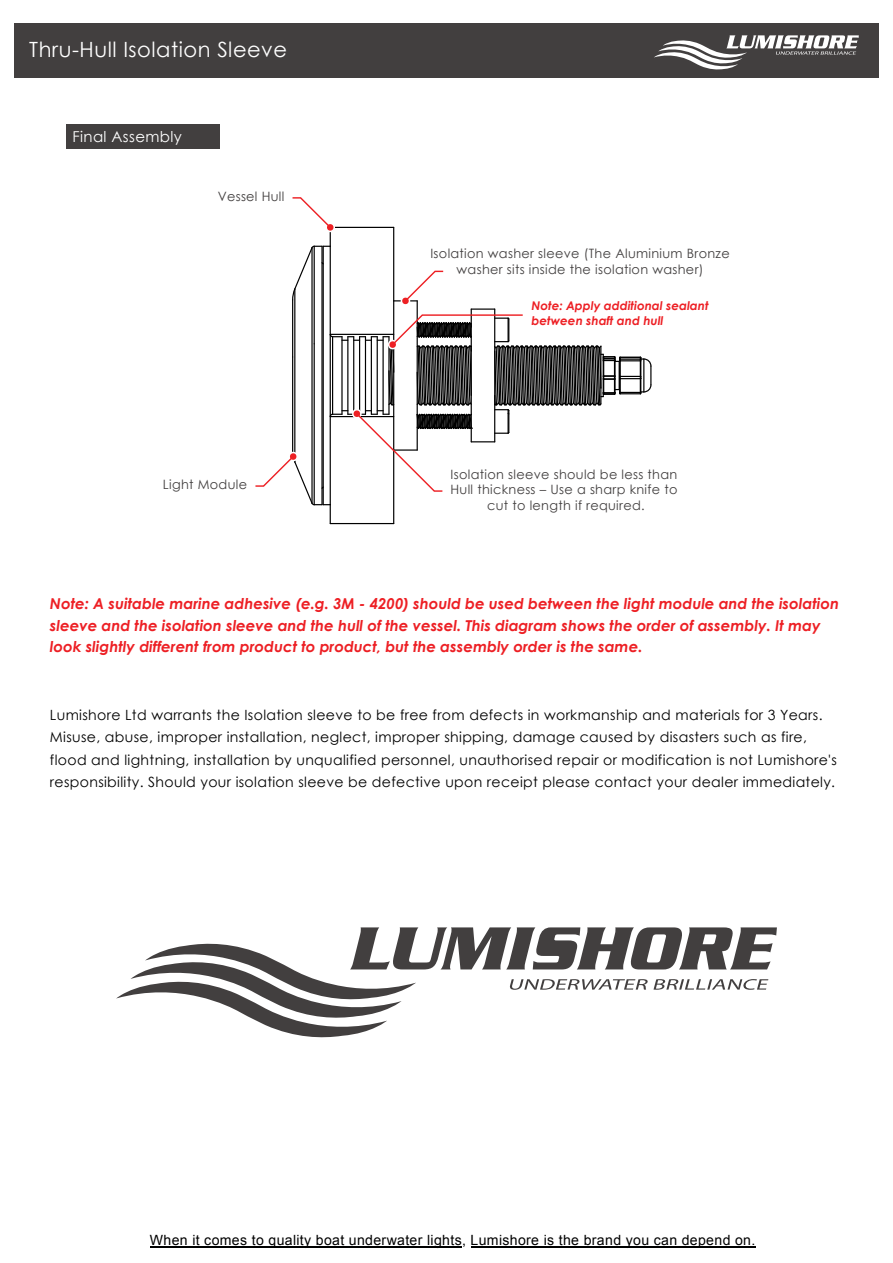
<style>
.page{position:relative;width:893px;height:1263px;background:#fff}
.page>*{position:absolute;margin:0;border:0;box-sizing:border-box;transform-origin:0 0}
.t1{font:21px "Century Gothic";letter-spacing:.025em;color:#fff}
.t2{font:italic 700 15px/21.6px "Century Gothic";color:#ed1f24}
.t3{font:15px "Century Gothic";letter-spacing:.025em;color:#fff}
.t4{font:14.1px/22.5px "Century Gothic";letter-spacing:.025em;color:#010101}
.t5{font:14.1px "Arial";letter-spacing:.025em;color:#000101}
.t6{font:12.9px/15.5px "Century Gothic";letter-spacing:.025em;color:#423f3f;text-align:center}
.t7{font:italic 700 12px/15px "Century Gothic";color:#ed1f24}
</style>
<div class="page">
<div style="left:14px;top:24px;width:864px;height:54px;background:#423f3f"></div>
<svg style="left:654px;top:35px;width:205px;height:35px"></svg>
<div style="left:66px;top:125px;width:154px;height:24px;background:#423f3f"></div>
<hr style="left:471px;top:308px;width:24px;height:2px;background:#000">
<hr style="left:330px;top:227px;width:64px;height:1px;background:#000">
<hr style="left:393px;top:227px;width:1px;height:74px;background:#000">
<hr style="left:323px;top:246px;width:1px;height:259px;background:#000">
<hr style="left:330px;top:246px;width:1px;height:259px;background:#000">
<hr style="left:417px;top:301px;width:1px;height:149px;background:#000">
<hr style="left:393px;top:301px;width:1px;height:149px;background:#000">
<hr style="left:494px;top:309px;width:1px;height:133px;background:#000">
<hr style="left:471px;top:309px;width:1px;height:133px;background:#000">
<hr style="left:321px;top:246px;width:2px;height:259px;background:#000">
<hr style="left:292px;top:300px;width:1px;height:57px;background:#000">
<hr style="left:314px;top:246px;width:1px;height:98px;background:#000">
<hr style="left:311px;top:248px;width:2px;height:255px;background:#000">
<hr style="left:294px;top:289px;width:1px;height:173px;background:#000">
<svg style="left:292px;top:197px;width:45px;height:104px"></svg>
<svg style="left:394px;top:270px;width:50px;height:37px"></svg>
<svg style="left:255px;top:314px;width:397px;height:210px"></svg>
<svg style="left:116px;top:927px;width:661px;height:111px"></svg>
<hr style="left:471px;top:1246px;width:284px;height:1px;background:#000101">
<hr style="left:150px;top:1246px;width:312px;height:1px;background:#000101">
<h1 class="t1" style="left:29px;top:35px;width:259px">Thru-Hull Isolation Sleeve</h1>
<p class="t3" style="left:73px;top:126px;width:111px">Final Assembly</p>
<p class="t6" style="left:218px;top:188px;width:68px">Vessel Hull</p>
<p class="t6" style="left:430px;top:246px;width:301px">Isolation washer sleeve (The Aluminium Bronze washer sits inside the isolation washer)</p>
<p class="t7" style="left:531px;top:297px;width:179px">Note: Apply additional sealant between shaft and hull</p>
<p class="t6" style="left:163px;top:476px;width:86px">Light Module</p>
<p class="t6" style="left:450px;top:466px;width:228px">Isolation sleeve should be less than<br>Hull thickness – Use a sharp knife to cut to length if required.</p>
<p class="t2" style="left:50px;top:592px;width:790px">Note: A suitable marine adhesive (e.g. 3M - 4200) should be used between the light module and the isolation sleeve and the isolation sleeve and the hull of the vessel. This diagram shows the order of assembly. It may look slightly different from product to product, but the assembly order is the same.</p>
<p class="t4" style="left:50px;top:703px;width:788px">Lumishore Ltd warrants the Isolation sleeve to be free from defects in workmanship and materials for 3 Years.<br>Misuse, abuse, improper installation, neglect, improper shipping, damage caused by disasters such as fire, flood and lightning, installation by unqualified personnel, unauthorised repair or modification is not Lumishore's responsibility. Should your isolation sleeve be defective upon receipt please contact your dealer immediately.</p>
<p class="t5" style="left:150px;top:1230px;width:607px">When it comes to quality boat underwater lights, Lumishore is the brand you can depend on.</p>
</div>
